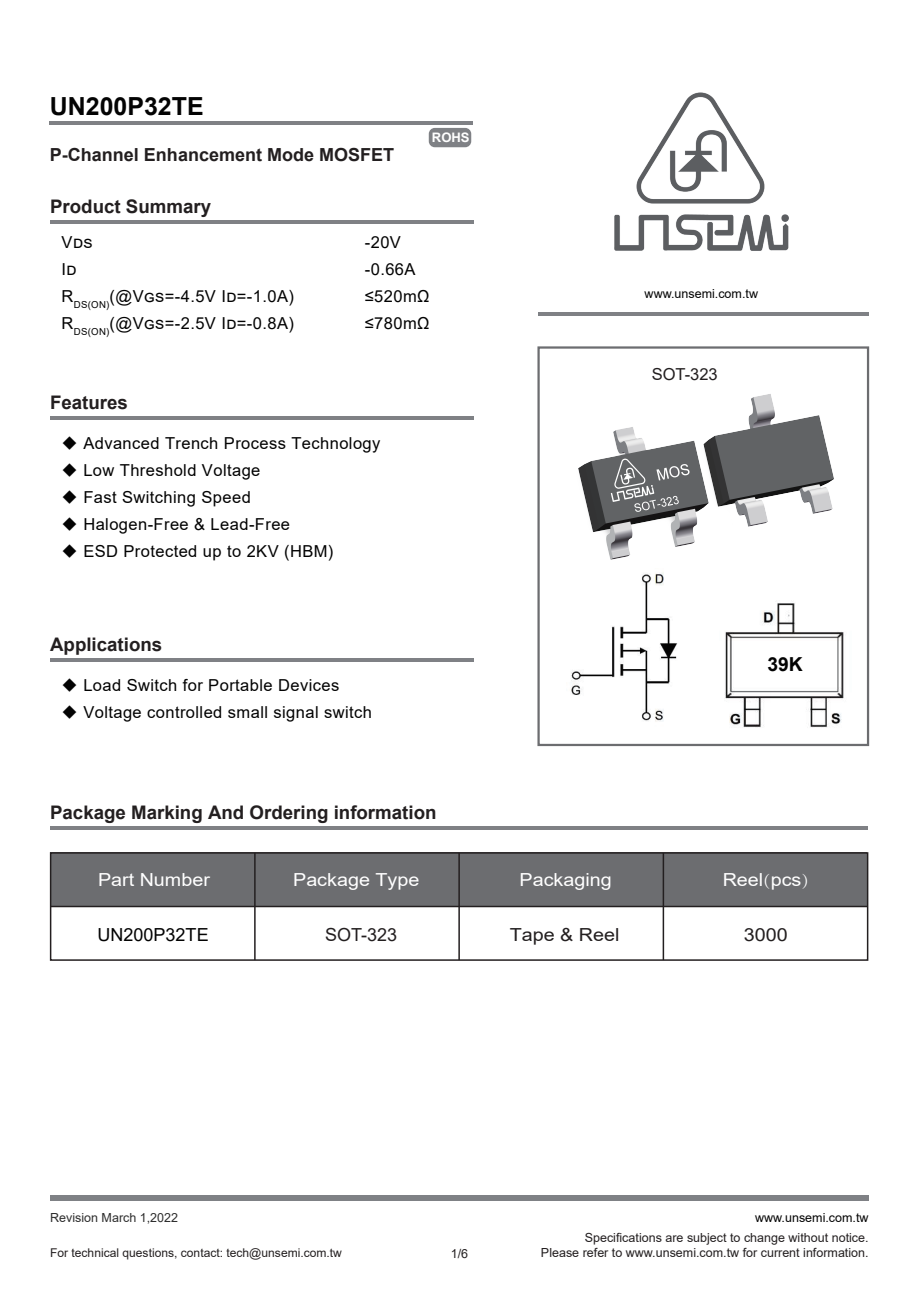
<style>
.page{position:relative;width:919px;height:1289px;background:#fff}
.page>*{position:absolute;margin:0;border:0;box-sizing:border-box;transform-origin:0 0}
.t1{font:700 24.9px "Arial";color:#030303}
.t2{font:700 19.2px "Arial";color:#030303}
.t3{font:700 18.75px "Arial";color:#231f20}
.t4{font:18px "Arial";color:#fff;scale:1.1 1}
.t5{font:700 18px "Arial";color:#231f20}
.t6{font:18px "Arial";color:#231f20;scale:1.1 1}
.t7{font:18px "Arial";color:#030303}
.t8{font:18px "Arial";color:#231f20}
.t9{font:16.5px/27px "Arial";letter-spacing:.025em;color:#030303}
.t10{font:16.5px "Arial";color:#231f20}
.t11{font:700 13.05px "Arial";color:#fff}
.t12{font:12.45px "Arial";color:#231f20}
.t13{font:12.45px "Arial";color:#030303}
.t14{font:12.45px "Arial";color:#2e2e2e}
.t15{font:12px "Arial";color:#231f20}
.s1{font-family:"Adobe Song Std";font-weight:300}
</style>
<div class="page">
<div style="left:429px;top:128px;width:42px;height:19px;background:#7f8185;border-radius:6px"></div>
<hr style="left:50px;top:121px;width:423px;height:3px;background:#7f8185">
<hr style="left:51px;top:220px;width:423px;height:3px;background:#7f8185">
<hr style="left:51px;top:416px;width:423px;height:3px;background:#7f8185">
<hr style="left:51px;top:826px;width:816px;height:3px;background:#7f8185">
<hr style="left:538px;top:312px;width:330px;height:3px;background:#7f8185">
<div style="left:50px;top:1195px;width:818px;height:5px;background:#7f8185"></div>
<img style="left:614px;top:92px;width:175px;height:159px">
<hr style="left:51px;top:658px;width:423px;height:3px;background:#7f8185">
<div style="left:537px;top:346px;width:332px;height:400px;border:2px solid #6c6d70"></div>
<div style="left:51px;top:852px;width:816px;height:54px;background:#6c6d70"></div>
<div style="left:50px;top:852px;width:818px;height:108px;border:2px solid #231f20"></div>
<hr style="left:51px;top:905px;width:816px;height:2px;background:#231f20">
<hr style="left:662px;top:853px;width:2px;height:107px;background:#231f20">
<hr style="left:458px;top:853px;width:2px;height:107px;background:#231f20">
<hr style="left:254px;top:853px;width:1px;height:107px;background:#231f20">
<img style="left:725px;top:603px;width:119px;height:125px">
<img style="left:571px;top:572px;width:107px;height:150px">
<img style="left:578px;top:394px;width:256px;height:166px">
<h1 class="t1" style="left:50px;top:88px;width:155px">UN200P32TE</h1>
<p class="t5" style="left:50px;top:142px;width:346px">P-Channel Enhancement Mode MOSFET</p>
<p class="t3" style="left:50px;top:193px;width:162px">Product Summary</p>
<p class="t11" style="left:432px;top:129px;width:39px">ROHS</p>
<p class="t9" style="left:62px;top:229px;width:234px">VDS<br>ID<br>R<sub>DS(ON)</sub>(@VGS=-4.5V ID=-1.0A)<br>R<sub>DS(ON)</sub>(@VGS=-2.5V ID=-0.8A)</p>
<p class="t9" style="left:365px;top:229px;width:66px">-20V -0.66A ≤520mΩ ≤780mΩ</p>
<p class="t3" style="left:50px;top:389px;width:79px">Features</p>
<p class="t9" style="left:62px;top:430px;width:320px">◆ Advanced Trench Process Technology</p>
<p class="t9" style="left:62px;top:457px;width:200px">◆ Low Threshold Voltage</p>
<p class="t9" style="left:62px;top:484px;width:191px">◆ Fast Switching Speed</p>
<p class="t9" style="left:62px;top:511px;width:230px">◆ Halogen-Free &amp; Lead-Free</p>
<p class="t9" style="left:62px;top:538px;width:273px">◆ ESD Protected up to 2KV (HBM)</p>
<p class="t3" style="left:50px;top:631px;width:114px">Applications</p>
<p class="t9" style="left:62px;top:672px;width:279px">◆ Load Switch for Portable Devices</p>
<p class="t9" style="left:62px;top:699px;width:312px">◆ Voltage controlled small signal switch</p>
<p class="t3" style="left:50px;top:799px;width:388px">Package Marking And Ordering information</p>
<p class="t13" style="left:644px;top:285px;width:115px">www.unsemi.com.tw</p>
<p class="t10" style="left:651px;top:363px;width:68px">SOT-323</p>
<p class="t2" style="left:767px;top:651px;width:37px">39K</p>
<p class="t4" style="left:98px;top:866px;width:103px">Part Number</p>
<p class="t4" style="left:293px;top:866px;width:116px">Package Type</p>
<p class="t4" style="left:519px;top:866px;width:85px">Packaging</p>
<p class="t4" style="left:722px;top:867px;width:80px">Reel<span class="s1">(</span>pcs<span class="s1">)</span></p>
<p class="t7" style="left:98px;top:921px;width:113px">UN200P32TE</p>
<p class="t8" style="left:325px;top:921px;width:74px">SOT-323</p>
<p class="t6" style="left:509px;top:921px;width:101px">Tape &amp; Reel</p>
<p class="t6" style="left:743px;top:921px;width:41px">3000</p>
<p class="t14" style="left:50px;top:1208px;width:130px">Revision March 1,2022</p>
<p class="t13" style="left:755px;top:1208px;width:115px">www.unsemi.com.tw</p>
<p class="t15" style="left:50px;top:1244px;width:293px">For technical questions, contact: tech@unsemi.com.tw</p>
<p class="t12" style="left:584px;top:1229px;width:285px">Specifications are subject to change without notice.</p>
<p class="t12" style="left:451px;top:1244px;width:19px">1/6</p>
<p class="t12" style="left:541px;top:1244px;width:329px">Please refer to www.unsemi.com.tw for current information.</p>
</div>
